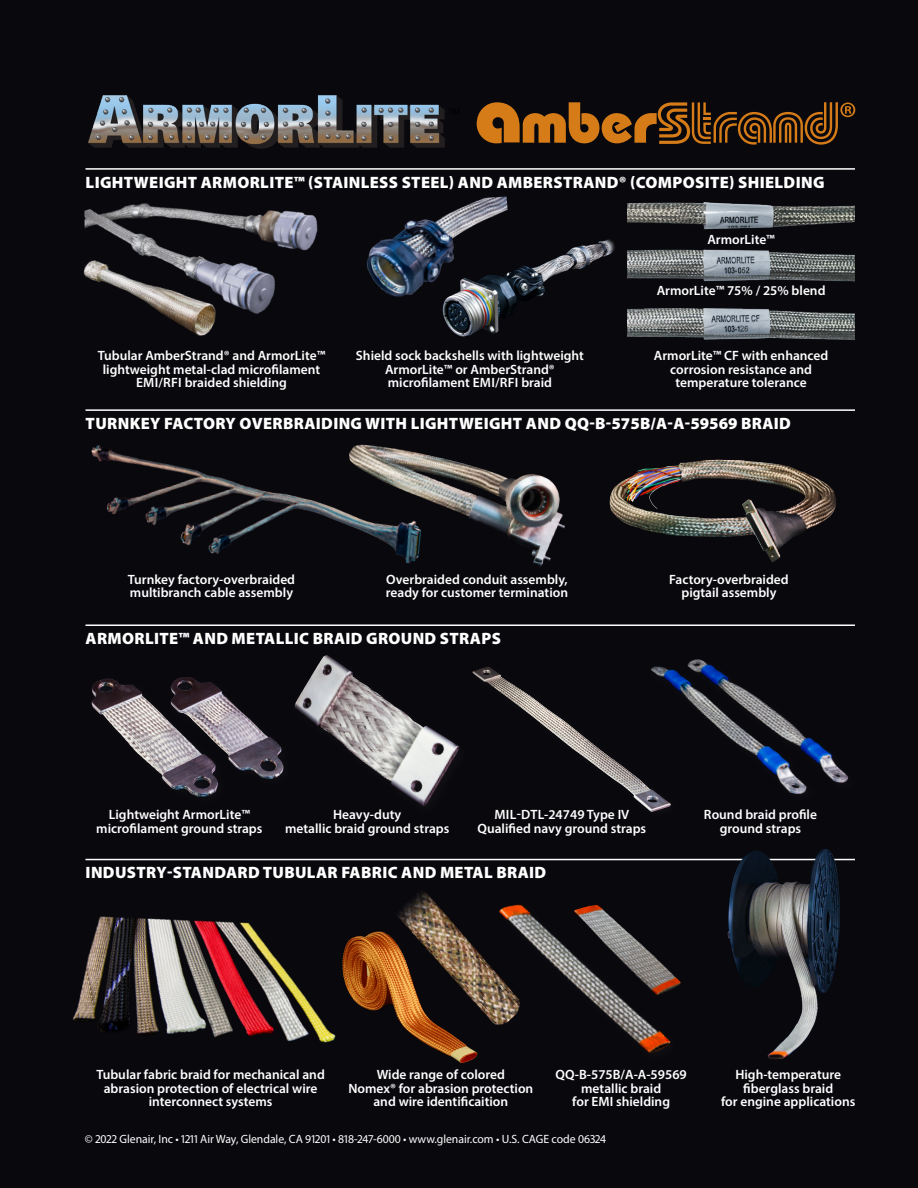
<style>
.page{position:relative;width:918px;height:1188px;background:#08080d}
.page>*{position:absolute;margin:0;border:0;box-sizing:border-box;transform-origin:0 0}
.head_w__ra_W{font:900 16.5px "Myriad Pro";letter-spacing:.02em;color:#fff}
.cap_c_W{font:600 13.5px/13.5px "Myriad Pro";color:#fff;text-align:center}
.table_txt_lft{font:12px "Myriad Pro";letter-spacing:-.005em;color:#fff}
</style>
<div class="page">
<img style="left:84px;top:168px;width:234px;height:146px">
<img style="left:368px;top:931px;width:91px;height:131px">
<img style="left:389px;top:892px;width:70px;height:140px">
<img style="left:367px;top:196px;width:141px;height:101px">
<hr style="left:86px;top:168px;width:769px;height:2px;background:#fff">
<hr style="left:86px;top:624px;width:769px;height:2px;background:#fff">
<hr style="left:86px;top:859px;width:769px;height:1px;background:#fff">
<img style="left:83px;top:239px;width:156px;height:97px">
<img style="left:434px;top:209px;width:181px;height:128px">
<img style="left:85px;top:409px;width:280px;height:145px">
<img style="left:610px;top:460px;width:216px;height:102px">
<img style="left:91px;top:677px;width:193px;height:120px">
<img style="left:472px;top:666px;width:198px;height:146px">
<img style="left:632px;top:659px;width:217px;height:145px">
<img style="left:294px;top:655px;width:166px;height:151px">
<img style="left:72px;top:916px;width:296px;height:127px">
<img style="left:459px;top:904px;width:222px;height:160px">
<img style="left:88px;top:95px;width:371px;height:54px">
<svg style="left:477px;top:102px;width:378px;height:43px"></svg>
<hr style="left:86px;top:409px;width:769px;height:2px;background:#fff">
<img style="left:349px;top:445px;width:216px;height:122px">
<img style="left:628px;top:202px;width:227px;height:138px">
<img style="left:728px;top:849px;width:112px;height:211px">
<p class="head_w__ra_W" style="left:86px;top:173px;width:740px">LIGHTWEIGHT ARMORLITE™ (STAINLESS STEEL) AND AMBERSTRAND® (COMPOSITE) SHIELDING</p>
<p class="cap_c_W" style="left:707px;top:232px;width:69px">ArmorLite™</p>
<p class="cap_c_W" style="left:98px;top:349px;width:229px">Tubular AmberStrand® and ArmorLite™ lightweight metal-clad microfilament<br>EMI/RFI braided shielding</p>
<p class="cap_c_W" style="left:356px;top:349px;width:230px">Shield sock backshells with lightweight<br>ArmorLite™ or AmberStrand® microfilament EMI/RFI braid</p>
<p class="cap_c_W" style="left:657px;top:283px;width:170px">ArmorLite™ 75% / 25% blend</p>
<p class="cap_c_W" style="left:654px;top:349px;width:176px">ArmorLite™ CF with enhanced corrosion resistance and temperature tolerance</p>
<p class="head_w__ra_W" style="left:86px;top:414px;width:707px">TURNKEY FACTORY OVERBRAIDING WITH LIGHTWEIGHT AND QQ-B-575B/A-A-59569 BRAID</p>
<p class="cap_c_W" style="left:128px;top:572px;width:169px;text-align:left">Turnkey factory-overbraided multibranch cable assembly</p>
<p class="cap_c_W" style="left:386px;top:572px;width:184px;text-align:left">Overbraided conduit assembly, ready for customer termination</p>
<p class="cap_c_W" style="left:669px;top:572px;width:121px">Factory-overbraided pigtail assembly</p>
<p class="head_w__ra_W" style="left:86px;top:629px;width:417px">ARMORLITE™ AND METALLIC BRAID GROUND STRAPS</p>
<p class="cap_c_W" style="left:96px;top:808px;width:168px">Lightweight ArmorLite™ microfilament ground straps</p>
<p class="cap_c_W" style="left:285px;top:808px;width:166px">Heavy-duty<br>metallic braid ground straps</p>
<p class="cap_c_W" style="left:478px;top:808px;width:170px">MIL-DTL-24749 Type IV<br>Qualified navy ground straps</p>
<p class="cap_c_W" style="left:704px;top:808px;width:115px">Round braid profile ground straps</p>
<p class="head_w__ra_W" style="left:86px;top:863px;width:462px">INDUSTRY-STANDARD TUBULAR FABRIC AND METAL BRAID</p>
<p class="cap_c_W" style="left:96px;top:1067px;width:230px">Tubular fabric braid for mechanical and abrasion protection of electrical wire interconnect systems</p>
<p class="cap_c_W" style="left:721px;top:1067px;width:136px">High-temperature fiberglass braid<br>for engine applications</p>
<p class="cap_c_W" style="left:348px;top:1067px;width:186px">Wide range of colored<br>Nomex® for abrasion protection and wire identificaition</p>
<p class="cap_c_W" style="left:556px;top:1067px;width:133px">QQ-B-575B/A-A-59569 metallic braid<br>for EMI shielding</p>
<p class="table_txt_lft" style="left:85px;top:1132px;width:523px">© 2022 Glenair, Inc • 1211 Air Way, Glendale, CA 91201 • 818-247-6000 • www.glenair.com • U.S. CAGE code 06324</p>
</div>
